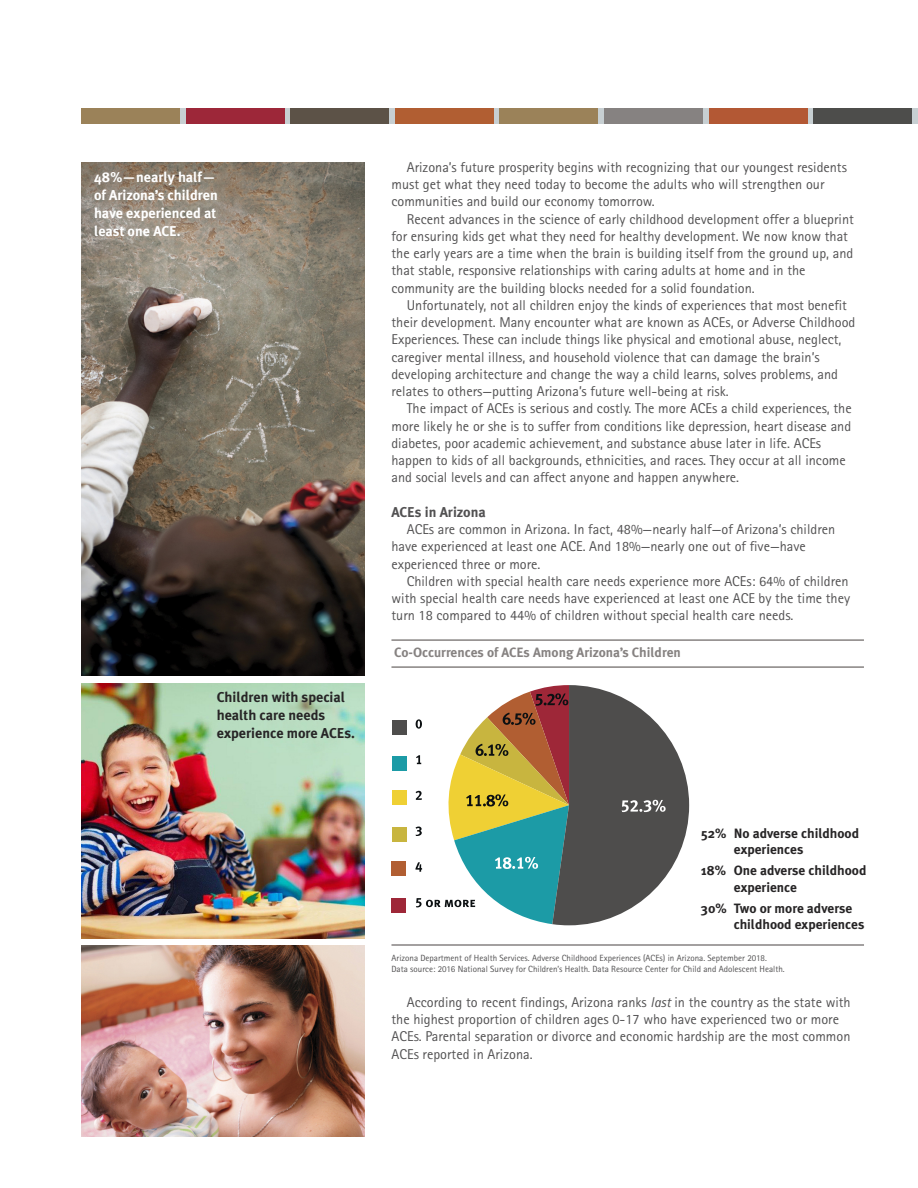
<style>
.page{position:relative;width:918px;height:1188px;background:#fff}
.page>*{position:absolute;margin:0;border:0;box-sizing:border-box;transform-origin:0 0}
.t1{font:14.25px/17.2px "Rotis Sans Serif Std";color:#525152}
.t2{font:700 14.25px/18px "Meta Plus";color:#fff}
.t3{font:700 14.25px/18px "Meta Plus";color:#272526}
.t4{font:700 14.25px "Meta Plus";color:#525152}
.t5{font:700 13.5px/16.5px "Meta Plus";color:#272526}
.t6{font:700 13.5px "Meta Plus";color:#868281}
.t7{font:9px/11.2px "Rotis Sans Serif Std";color:#525152}
.s1{font-style:italic}
</style>
<div class="page">
<div style="left:82px;top:108px;width:836px;height:15px;background:#c7cfd2"></div>
<div style="left:500px;top:108px;width:98px;height:15px;background:#9b8259"></div>
<div style="left:395px;top:108px;width:99px;height:15px;background:#b15e32"></div>
<div style="left:290px;top:108px;width:99px;height:15px;background:#5c5247"></div>
<div style="left:186px;top:108px;width:98px;height:15px;background:#9d2739"></div>
<div style="left:81px;top:108px;width:99px;height:15px;background:#9b8259"></div>
<div style="left:814px;top:108px;width:98px;height:15px;background:#4d4d4b"></div>
<div style="left:709px;top:108px;width:98px;height:15px;background:#b35834"></div>
<div style="left:604px;top:108px;width:99px;height:15px;background:#868281"></div>
<img style="left:81px;top:162px;width:283px;height:514px">
<img style="left:81px;top:683px;width:283px;height:255px">
<img style="left:81px;top:946px;width:283px;height:190px">
<div style="left:392px;top:720px;width:15px;height:14px;background:#4e4d4c"></div>
<div style="left:392px;top:756px;width:15px;height:15px;background:#1c9ba6"></div>
<div style="left:392px;top:790px;width:15px;height:15px;background:#efd034"></div>
<div style="left:392px;top:827px;width:15px;height:15px;background:#c8b53f"></div>
<div style="left:391px;top:861px;width:15px;height:15px;background:#b15e32"></div>
<div style="left:391px;top:898px;width:15px;height:15px;background:#9e2738"></div>
<svg style="left:416px;top:685px;width:273px;height:240px"></svg>
<hr style="left:391px;top:639px;width:473px;height:2px;background:#868281">
<hr style="left:391px;top:666px;width:473px;height:2px;background:#868281">
<hr style="left:391px;top:944px;width:473px;height:2px;background:#868281">
<p class="t2" style="left:94px;top:168px;width:125px">48%—nearly half— of Arizona’s children have experienced at least one ACE.</p>
<p class="t3" style="left:217px;top:688px;width:140px">Children with special health care needs experience more ACEs.</p>
<p class="t1" style="left:391px;top:160px;width:457px;text-indent:15px">Arizona’s future prosperity begins with recognizing that our youngest residents must get what they need today to become the adults who will strengthen our communities and build our economy tomorrow.</p>
<p class="t1" style="left:391px;top:212px;width:464px;text-indent:15px">Recent advances in the science of early childhood development offer a blueprint for ensuring kids get what they need for healthy development. We now know that the early years are a time when the brain is building itself from the ground up, and that stable, responsive relationships with caring adults at home and in the community are the building blocks needed for a solid foundation.</p>
<p class="t1" style="left:391px;top:298px;width:466px;text-indent:15px">Unfortunately, not all children enjoy the kinds of experiences that most benefit their development. Many encounter what are known as ACEs, or Adverse Childhood Experiences. These can include things like physical and emotional abuse, neglect, caregiver mental illness, and household violence that can damage the brain’s developing architecture and change the way a child learns, solves problems, and relates to others—putting Arizona’s future well-being at risk.</p>
<p class="t1" style="left:391px;top:401px;width:462px;text-indent:15px">The impact of ACEs is serious and costly. The more ACEs a child experiences, the more likely he or she is to suffer from conditions like depression, heart disease and diabetes, poor academic achievement, and substance abuse later in life. ACEs happen to kids of all backgrounds, ethnicities, and races. They occur at all income and social levels and can affect anyone and happen anywhere.</p>
<p class="t4" style="left:391px;top:504px;width:96px">ACEs in Arizona</p>
<p class="t1" style="left:391px;top:522px;width:445px;text-indent:15px">ACEs are common in Arizona. In fact, 48%—nearly half—of Arizona’s children have experienced at least one ACE. And 18%—nearly one out of five—have experienced three or more.</p>
<p class="t1" style="left:391px;top:574px;width:460px;text-align:justify;text-indent:15px">Children with special health care needs experience more ACEs: 64% of children with special health care needs have experienced at least one ACE by the time they turn 18 compared to 44% of children without special health care needs.</p>
<p class="t6" style="left:394px;top:644px;width:288px">Co-Occurrences of ACEs Among Arizona’s Children</p>
<p class="t5" style="left:734px;top:825px;width:127px;text-indent:-33px">52% No adverse childhood experiences</p>
<p class="t5" style="left:734px;top:862px;width:134px;text-indent:-33px">18% One adverse childhood experience</p>
<p class="t5" style="left:734px;top:900px;width:132px;text-indent:-33px">30% Two or more adverse childhood experiences</p>
<p class="t7" style="left:392px;top:953px;width:395px">Arizona Department of Health Services. Adverse Childhood Experiences (ACEs) in Arizona. September 2018.<br>Data source: 2016 National Survey for Children’s Health. Data Resource Center for Child and Adolescent Health.</p>
<p class="t1" style="left:392px;top:995px;width:461px;text-indent:15px">According to recent findings, Arizona ranks <span class="s1">last</span> in the country as the state with the highest proportion of children ages 0-17 who have experienced two or more ACEs. Parental separation or divorce and economic hardship are the most common ACEs reported in Arizona.</p>
</div>
